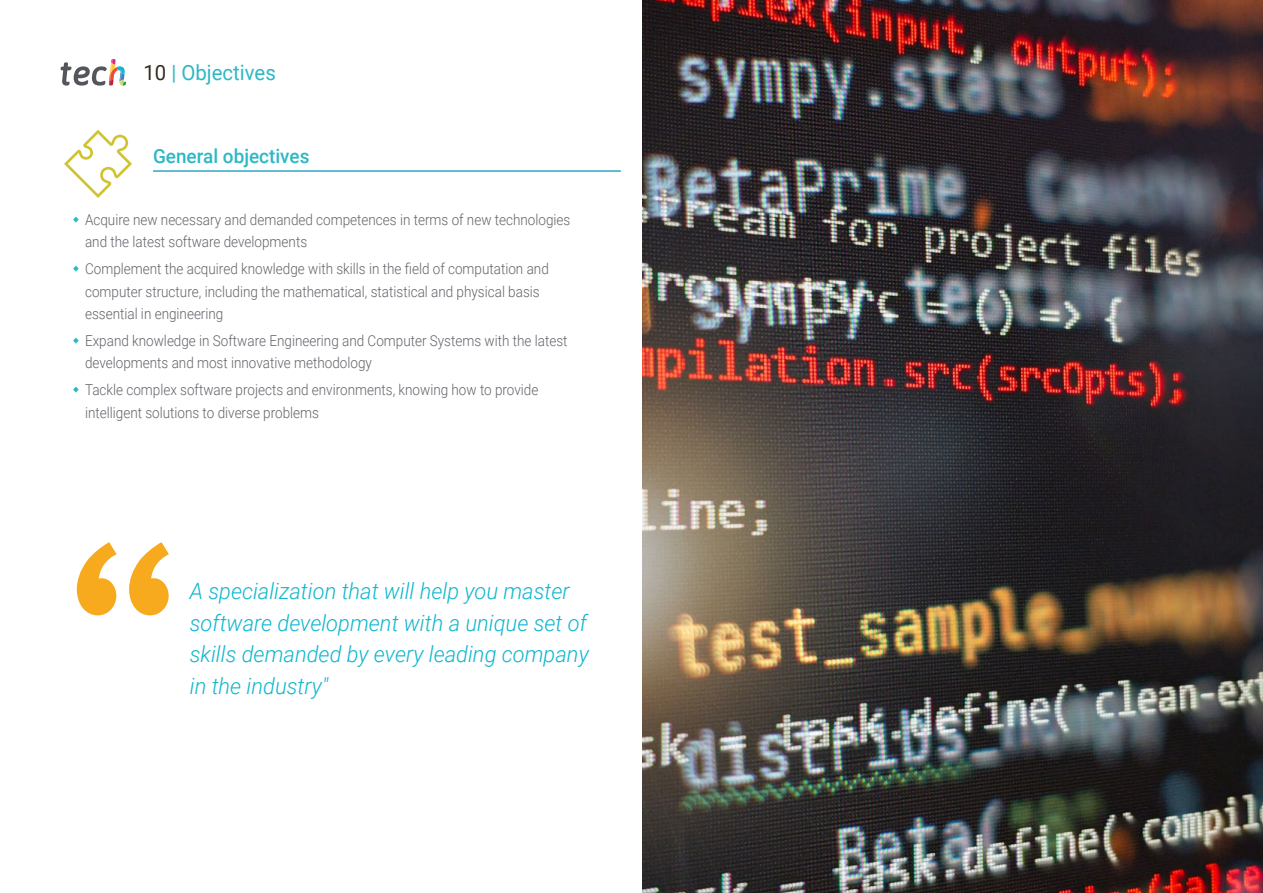
<style>
.page{position:relative;width:1263px;height:893px;background:#fff}
.page>*{position:absolute;margin:0;border:0;box-sizing:border-box;transform-origin:0 0}
.t1{font:italic 300 22.5px/31.5px "Roboto";color:#0fb6cf}
.t2{font:21px "Roboto";color:#2db8c5}
.t3{font:500 19.5px "Roboto";color:#2db8c5}
.t4{font:300 15px/22.5px "Roboto";color:#61646a;scale:.9 1}
.s1{color:#312e20}
</style>
<div class="page">
<hr style="left:153px;top:171px;width:468px;height:1px;background:#2db8c5">
<svg style="left:64px;top:130px;width:68px;height:68px"></svg>
<svg style="left:61px;top:59px;width:65px;height:27px"></svg>
<img style="left:642px;top:0;width:621px;height:893px">
<svg style="left:77px;top:542px;width:92px;height:73px"></svg>
<h2 class="t2" style="left:144px;top:57px;width:134px"><span class="s1">10</span> | Objectives</h2>
<h3 class="t3" style="left:153px;top:142px;width:158px">General objectives</h3>
<p class="t4" style="left:85px;top:208px;width:541px">Acquire new necessary and demanded competences in terms of new technologies and the latest software developments</p>
<p class="t4" style="left:85px;top:257px;width:517px">Complement the acquired knowledge with skills in the field of computation and computer structure, including the mathematical, statistical and physical basis essential in engineering</p>
<p class="t4" style="left:85px;top:329px;width:537px">Expand knowledge in Software Engineering and Computer Systems with the latest developments and most innovative methodology</p>
<p class="t4" style="left:85px;top:378px;width:505px">Tackle complex software projects and environments, knowing how to provide intelligent solutions to diverse problems</p>
<h1 class="t1" style="left:190px;top:575px;width:400px">A specialization that will help you master software development with a unique set of skills demanded by every leading company in the industry"</h1>
</div>
